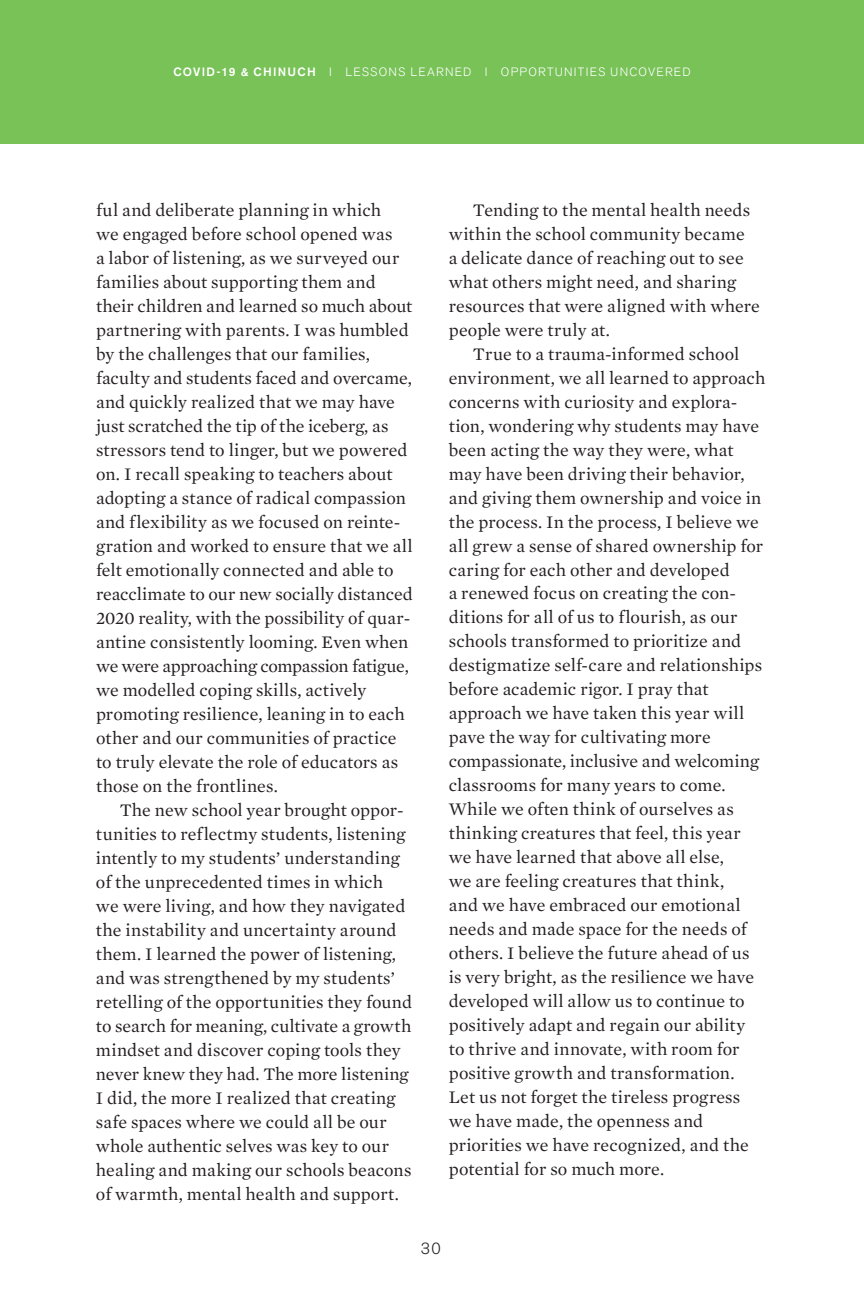
<style>
.page{position:relative;width:864px;height:1296px;background:#fff}
.page>*{position:absolute;margin:0;border:0;box-sizing:border-box;transform-origin:0 0}
.t1{font:18px/24px "Mercury Text G1";letter-spacing:.005em;color:#231f20}
.t2{font:300 16px "Akzidenz Grotesk BE";color:#231f20}
.t3{font:300 12px "Akzidenz Grotesk BE";letter-spacing:.1em;color:#fff}
.s1{font-weight:500}
</style>
<div class="page">
<div style="left:0;top:0;width:864px;height:144px;background:#78c258"></div>
<p class="t3" style="left:173px;top:65px;width:519px"><span class="s1">COVID-19 &amp; CHINUCH</span> I LESSONS LEARNED I OPPORTUNITIES UNCOVERED</p>
<p class="t1" style="left:96px;top:197px;width:318px">ful and deliberate planning in which<br>we engaged before school opened was<br>a labor of listening, as we surveyed our families about supporting them and their children and learned so much about partnering with parents. I was humbled by the challenges that our families, faculty and students faced and overcame, and quickly realized that we may have just scratched the tip of the iceberg, as stressors tend to linger, but we powered on. I recall speaking to teachers about adopting a stance of radical compassion and flexibility as we focused on reinte&shy;gration and worked to ensure that we all felt emotionally connected and able to reacclimate to our new socially distanced 2020 reality, with the possibility of quar&shy;antine consistently looming. Even when we were approaching compassion fatigue, we modelled coping skills, actively promoting resilience, leaning in to each other and our communities of practice to truly elevate the role of educators as those on the frontlines.</p>
<p class="t1" style="left:96px;top:797px;width:318px;text-indent:24px">The new school year brought oppor&shy;tunities to reflectmy students, listening intently to my students’ understanding of the unprecedented times in which<br>we were living, and how they navigated the instability and uncertainty around them. I learned the power of listening, and was strengthened by my students’ retelling of the opportunities they found to search for meaning, cultivate a growth mindset and discover coping tools they never knew they had. The more listening I did, the more I realized that creating safe spaces where we could all be our whole authentic selves was key to our healing and making our schools beacons of warmth, mental health and support.</p>
<p class="t1" style="left:449px;top:197px;width:313px;text-indent:24px">Tending to the mental health needs within the school community became<br>a delicate dance of reaching out to see what others might need, and sharing resources that were aligned with where people were truly at.</p>
<p class="t1" style="left:449px;top:341px;width:318px;text-indent:24px">True to a trauma-informed school environment, we all learned to approach concerns with curiosity and explora&shy;tion, wondering why students may have been acting the way they were, what may have been driving their behavior, and giving them ownership and voice in the process. In the process, I believe we all grew a sense of shared ownership for caring for each other and developed<br>a renewed focus on creating the con&shy;ditions for all of us to flourish, as our schools transformed to prioritize and destigmatize self-care and relationships before academic rigor. I pray that approach we have taken this year will pave the way for cultivating more compassionate, inclusive and welcoming classrooms for many years to come.<br>While we often think of ourselves as thinking creatures that feel, this year we have learned that above all else,<br>we are feeling creatures that think,<br>and we have embraced our emotional needs and made space for the needs of others. I believe the future ahead of us is very bright, as the resilience we have developed will allow us to continue to positively adapt and regain our ability<br>to thrive and innovate, with room for positive growth and transformation.<br>Let us not forget the tireless progress we have made, the openness and priorities we have recognized, and the potential for so much more.</p>
<p class="t2" style="left:421px;top:1239px;width:22px">30</p>
</div>
